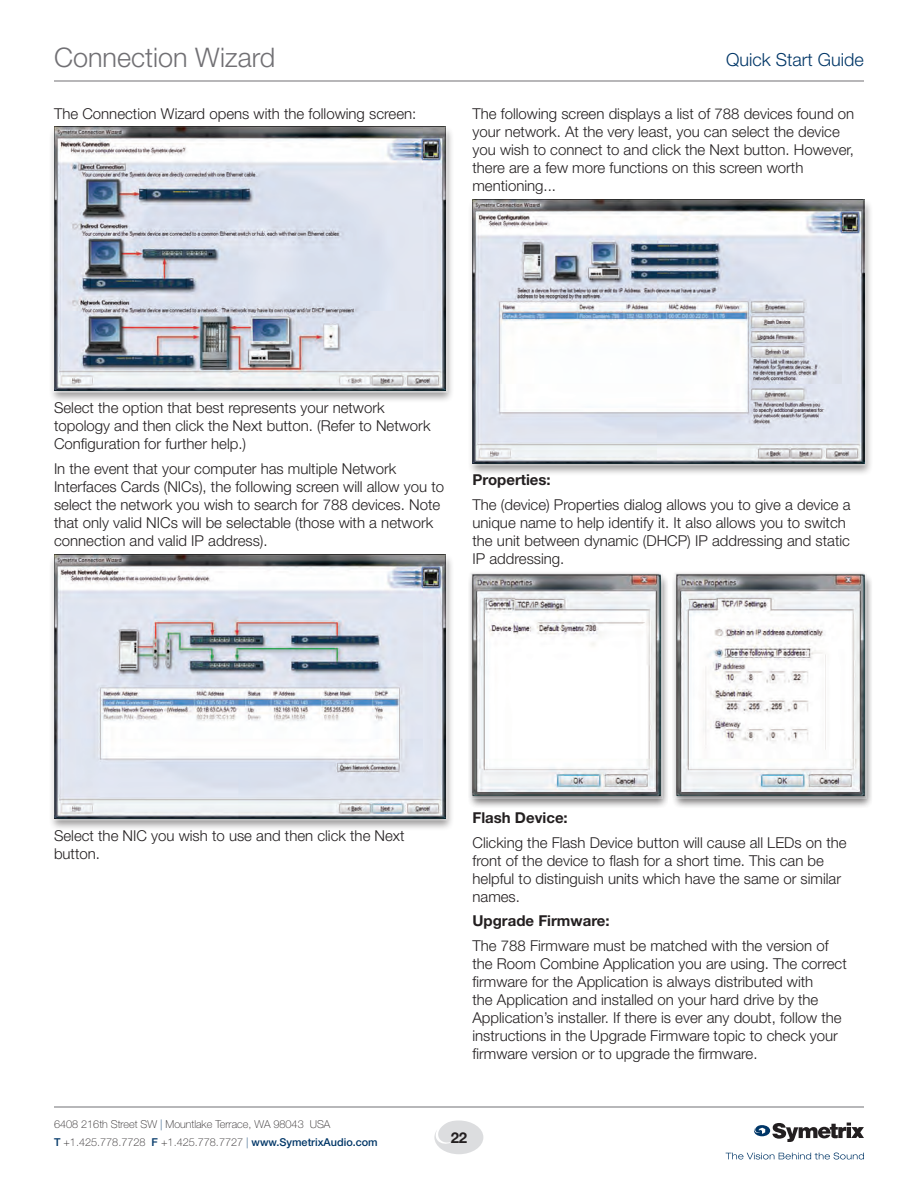
<style>
.page{position:relative;width:918px;height:1188px;background:#fff}
.page>*{position:absolute;margin:0;border:0;box-sizing:border-box;transform-origin:0 0}
.PAGE_HEADING_LEFT{font:300 27px "Helvetica Neue LT Std";color:#717074}
.t1{font:300 18px "Helvetica Neue LT Std";color:#003667}
.BODY_COPY{font:300 15px/18px "Helvetica Neue LT Std";color:#231f20}
.BODY_COPY-2{font:700 15px "Helvetica Neue LT Std";color:#231f20}
.t2{font:100 10.8px/18px "Helvetica Neue LT Std";color:#231f20}
.s1{color:#003667}
.s2{font-weight:500;color:#003667}
</style>
<div class="page">
<hr style="left:54px;top:1107px;width:810px;height:1px;background:#717074">
<hr style="left:54px;top:81px;width:810px;height:1px;background:#717074">
<svg style="left:434px;top:1120px;width:49px;height:34px"></svg>
<svg style="left:726px;top:1153px;width:138px;height:7px"></svg>
<svg style="left:754px;top:1123px;width:110px;height:19px"></svg>
<div style="left:470px;top:573px;width:403px;height:236px;background:#231f20;opacity:.75"></div>
<div style="left:467px;top:198px;width:406px;height:278px;background:#231f20;opacity:.45"></div>
<svg style="left:468px;top:195px;width:399px;height:271px"></svg>
<div style="left:472px;top:200px;width:393px;height:264px;background:#231f20;opacity:.75"></div>
<div style="left:49px;top:125px;width:405px;height:278px;background:#231f20;opacity:.45"></div>
<svg style="left:50px;top:125px;width:398px;height:268px"></svg>
<div style="left:53px;top:127px;width:393px;height:264px;background:#231f20;opacity:.75"></div>
<div style="left:49px;top:553px;width:405px;height:278px;background:#231f20;opacity:.45"></div>
<svg style="left:50px;top:553px;width:398px;height:268px"></svg>
<div style="left:53px;top:555px;width:393px;height:264px;background:#231f20;opacity:.75"></div>
<p class="PAGE_HEADING_LEFT" style="left:54px;top:40px;width:223px">Connection Wizard</p>
<p class="BODY_COPY" style="left:54px;top:104px;width:364px">The Connection Wizard opens with the following screen:</p>
<p class="t1" style="left:726px;top:49px;width:139px">Quick Start Guide</p>
<p class="BODY_COPY" style="left:472px;top:104px;width:383px">The following screen displays a list of 788 devices found on your network. At the very least, you can select the device you wish to connect to and click the Next button. However, there are a few more functions on this screen worth mentioning...</p>
<p class="BODY_COPY" style="left:54px;top:399px;width:378px">Select the option that best represents your network topology and then click the Next button. (Refer to Network<br>Configuration for further help.)</p>
<p class="BODY_COPY" style="left:54px;top:460px;width:392px">In the event that your computer has multiple Network Interfaces Cards (NICs), the following screen will allow you to select the network you wish to search for 788 devices. Note that only valid NICs will be selectable (those with a network connection and valid IP address).</p>
<p class="BODY_COPY-2" style="left:472px;top:471px;width:80px">Properties:</p>
<p class="BODY_COPY" style="left:472px;top:496px;width:380px">The (device) Properties dialog allows you to give a device a unique name to help identify it. It also allows you to switch the unit between dynamic (DHCP) IP addressing and static IP addressing.</p>
<p class="BODY_COPY" style="left:54px;top:826px;width:352px">Select the NIC you wish to use and then click the Next button.</p>
<p class="BODY_COPY-2" style="left:472px;top:808px;width:97px">Flash Device:</p>
<p class="BODY_COPY" style="left:472px;top:833px;width:376px">Clicking the Flash Device button will cause all LEDs on the front of the device to flash for a short time. This can be helpful to distinguish units which have the same or similar names.</p>
<p class="BODY_COPY-2" style="left:472px;top:912px;width:139px">Upgrade Firmware:</p>
<p class="BODY_COPY" style="left:472px;top:937px;width:376px">The 788 Firmware must be matched with the version of the Room Combine Application you are using. The correct firmware for the Application is always distributed with<br>the Application and installed on your hard drive by the Application’s installer. If there is ever any doubt, follow the instructions in the Upgrade Firmware topic to check your firmware version or to upgrade the firmware.</p>
<p class="t2" style="left:54px;top:1115px;width:325px">6408 216th Street SW <span class="s1">|</span> Mountlake Terrace, WA 98043 USA<br><span class="s2">T</span> +1.425.778.7728 <span class="s2">F</span> +1.425.778.7727 <span class="s1">|</span> <span class="s2">www.SymetrixAudio.com</span></p>
<p class="BODY_COPY-2" style="left:451px;top:1128px;width:18px">22</p>
</div>
